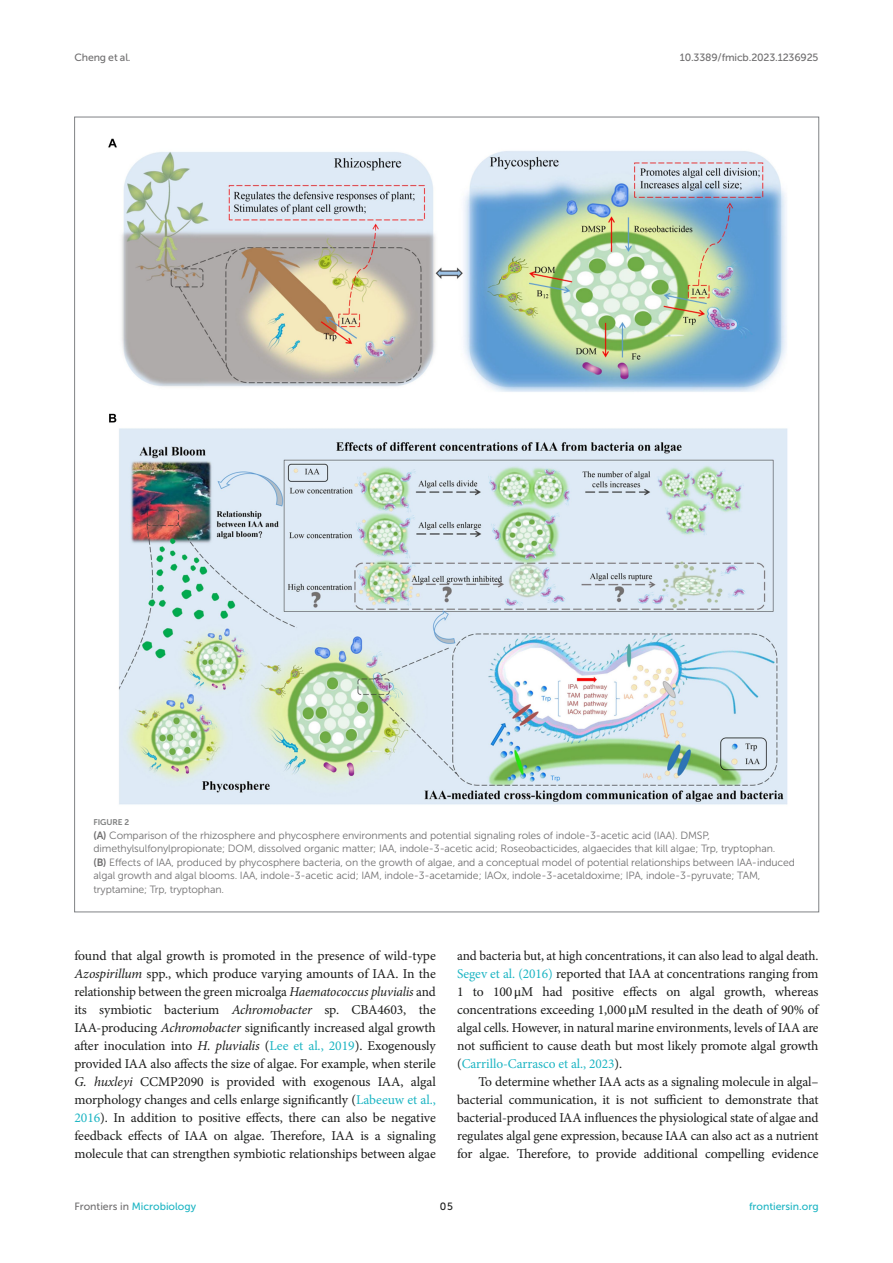
<style>
.page{position:relative;width:893px;height:1263px;background:#fff}
.page>*{position:absolute;margin:0;border:0;box-sizing:border-box;transform-origin:0 0}
.TEXT{font:13.5px/18px "Minion Pro";letter-spacing:-.01em;color:#1b1c1b;text-align:justify}
.FIG_LEG{font:10.5px/13.5px "Museo Sans 300";letter-spacing:-.01em;color:#706f70}
.t1{font:10.5px "Museo Sans 500";color:#1db5c3}
.t2{font:10.5px "Museo Sans 500";letter-spacing:-.015em;color:#706f70}
.t3{font:10.5px "Museo Sans 500";color:#1b1c1b}
.FIG_HD{font:8.25px "Museo Sans 700";letter-spacing:-.01em;color:#7e7f7f}
.s1{font-family:"Museo Sans 700"}
.s2{font-style:italic}
.s3{color:#1db5c3}
.s4{font-family:"STIX General"}
.s5{color:#706f70}
</style>
<div class="page">
<img style="left:108px;top:138px;width:680px;height:667px">
<p class="t2" style="left:74px;top:51px;width:58px">Cheng et al.</p>
<p class="t2" style="left:680px;top:51px;width:140px">10.3389/fmicb.2023.1236925</p>
<p class="FIG_HD" style="left:94px;top:818px;width:37px">FIGURE 2</p>
<p class="FIG_LEG" style="left:94px;top:829px;width:703px"><span class="s1">(A)</span> Comparison of the rhizosphere and phycosphere environments and potential signaling roles of indole-3-acetic acid (IAA). DMSP, dimethylsulfonylpropionate; DOM, dissolved organic matter; IAA, indole-3-acetic acid; Roseobacticides, algaecides that kill algae; Trp, tryptophan.<br><span class="s1">(B)</span> Effects of IAA, produced by phycosphere bacteria, on the growth of algae, and a conceptual model of potential relationships between IAA-induced algal growth and algal blooms. IAA, indole-3-acetic acid; IAM, indole-3-acetamide; IAOx, indole-3-acetaldoxime; IPA, indole-3-pyruvate; TAM, tryptamine; Trp, tryptophan.</p>
<p class="TEXT" style="left:74px;top:947px;width:363px">found that algal growth is promoted in the presence of wild-type <span class="s2">Azospirillum</span> spp., which produce varying amounts of IAA. In the relationship between the green microalga <span class="s2">Haematococcus pluvialis</span> and its symbiotic bacterium <span class="s2">Achromobacter</span> sp. CBA4603, the IAA-producing <span class="s2">Achromobacter</span> significantly increased algal growth after inoculation into <span class="s2">H. pluvialis</span> (<span class="s3">Lee et al., 2019</span>). Exogenously provided IAA also affects the size of algae. For example, when sterile <span class="s2">G. huxleyi</span> CCMP2090 is provided with exogenous IAA, algal morphology changes and cells enlarge significantly (<span class="s3">Labeeuw et al., 2016</span>). In addition to positive effects, there can also be negative feedback effects of IAA on algae. Therefore, IAA is a signaling molecule that can strengthen symbiotic relationships between algae</p>
<p class="TEXT" style="left:457px;top:947px;width:363px">and bacteria but, at high concentrations, it can also lead to algal death.<br><span class="s3">Segev et al. (2016)</span> reported that IAA at concentrations ranging from 1 to 100<span class="s4">μ</span>M had positive effects on algal growth, whereas concentrations exceeding 1,000<span class="s4">μ</span>M resulted in the death of 90% of algal cells. However, in natural marine environments, levels of IAA are not sufficient to cause death but most likely promote algal growth (<span class="s3">Carrillo-Carrasco et al., 2023</span>).</p>
<p class="TEXT" style="left:457px;top:1073px;width:363px;text-indent:21px">To determine whether IAA acts as a signaling molecule in algal– bacterial communication, it is not sufficient to demonstrate that bacterial-produced IAA influences the physiological state of algae and regulates algal gene expression, because IAA can also act as a nutrient for algae. Therefore, to provide additional compelling evidence</p>
<p class="t1" style="left:74px;top:1200px;width:123px"><span class="s5">Frontiers in</span> Microbiology</p>
<p class="t3" style="left:440px;top:1200px;width:14px">05</p>
<p class="t1" style="left:749px;top:1200px;width:71px">frontiersin.org</p>
</div>
